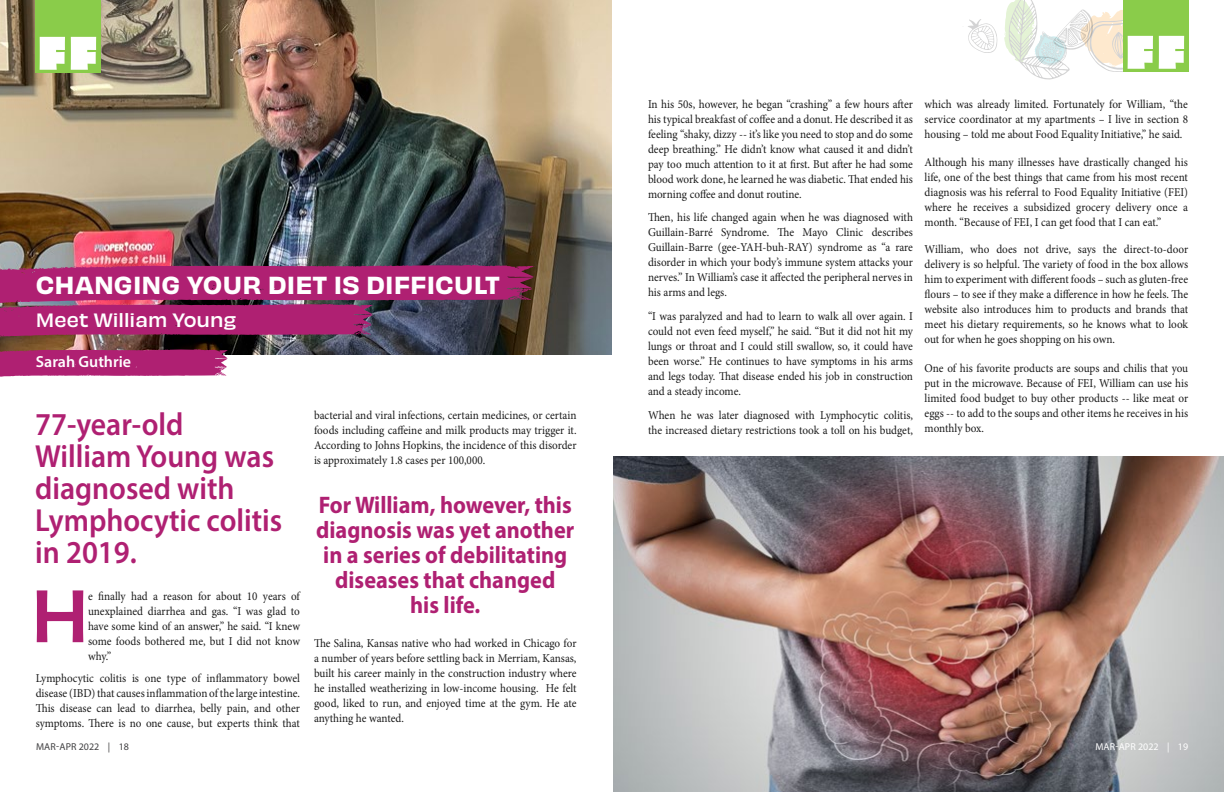
<style>
.page{position:relative;width:1224px;height:792px;background:#fff}
.page>*{position:absolute;margin:0;border:0;box-sizing:border-box;transform-origin:0 0}
.t1{font:500 69px "Obviously";color:#af2072}
.t2{font:600 32px/32px "Myriad Pro";color:#af2072;scale:.93 1}
.t3{font:700 24px/25px "Myriad Pro";color:#af2072;text-align:center;scale:.93 1}
.t4{font:23px "Obviously Semi";color:#fff}
.t5{font:500 18px "Obviously";color:#fff}
.t6{font:600 16px "Myriad Pro";color:#fff}
.t7{font:12px/15px "Minion Pro";color:#1a1a1a;text-align:justify;scale:.93 1}
.t8{font:10px "Myriad Pro";letter-spacing:.01em;color:#414042}
.t9{font:10px "Myriad Pro";letter-spacing:.01em;color:#fff}
</style>
<div class="page">
<svg style="left:968px;top:19px;width:30px;height:34px"></svg>
<div style="left:1123px;top:0;width:65px;height:72px;background:#8acc4a"></div>
<svg style="left:1004px;top:0;width:149px;height:80px"></svg>
<svg style="left:1159px;top:36px;width:25px;height:33px"></svg>
<img style="left:0;top:0;width:612px;height:355px">
<div style="left:35px;top:0;width:65px;height:73px;background:#8acc4a"></div>
<svg style="left:40px;top:0;width:179px;height:80px"></svg>
<svg style="left:0;top:349px;width:228px;height:28px;background:#b03078"></svg>
<img style="left:0;top:265px;width:536px;height:73px">
<img style="left:614px;top:456px;width:610px;height:336px">
<h3 class="t4" style="left:36px;top:266px;width:466px">CHANGING YOUR DIET IS DIFFICULT</h3>
<h3 class="t5" style="left:36px;top:306px;width:202px">Meet William Young</h3>
<h3 class="t6" style="left:36px;top:351px;width:97px">Sarah Guthrie</h3>
<h2 class="t2" style="left:35px;top:407px;width:267px">77-year-old<br>William Young was diagnosed with<br>Lymphocytic colitis in 2019.</h2>
<h1 class="t1" style="left:30px;top:561px;width:61px">H</h1>
<p class="t7" style="left:88px;top:588px;width:229px">e finally had a reason for about 10 years of unexplained diarrhea and gas. “I was glad to have some kind of an answer,” he said. “I knew some foods bothered me, but I did not know why.”</p>
<p class="t7" style="left:36px;top:670px;width:286px">Lymphocytic colitis is one type of inflammatory bowel disease (IBD) that causes inflammation of the large intestine.<br>This disease can lead to diarrhea, belly pain, and other symptoms. There is no one cause, but experts think that</p>
<p class="t8" style="left:36px;top:740px;width:94px">MAR-APR 2022 | 18</p>
<p class="t7" style="left:314px;top:408px;width:284px">bacterial and viral infections, certain medicines, or certain foods including caffeine and milk products may trigger it.<br>According to Johns Hopkins, the incidence of this disorder is approximately 1.8 cases per 100,000.</p>
<h3 class="t3" style="left:316px;top:492px;width:279px">For William, however, this diagnosis was yet another in a series of debilitating diseases that changed<br>his life.</h3>
<p class="t7" style="left:314px;top:636px;width:284px">The Salina, Kansas native who had worked in Chicago for a number of years before settling back in Merriam, Kansas, built his career mainly in the construction industry where he installed weatherizing in low-income housing. He felt good, liked to run, and enjoyed time at the gym. He ate anything he wanted.</p>
<p class="t7" style="left:648px;top:97px;width:286px">In his 50s, however, he began “crashing” a few hours after his typical breakfast of coffee and a donut. He described it as feeling “shaky, dizzy -- it’s like you need to stop and do some deep breathing.” He didn’t know what caused it and didn’t pay too much attention to it at first. But after he had some blood work done, he learned he was diabetic. That ended his morning coffee and donut routine.</p>
<p class="t7" style="left:648px;top:210px;width:286px">Then, his life changed again when he was diagnosed with Guillain-Barré Syndrome. The Mayo Clinic describes Guillain-Barre (gee-YAH-buh-RAY) syndrome as “a rare disorder in which your body’s immune system attacks your nerves.” In William’s case it affected the peripheral nerves in his arms and legs.</p>
<p class="t7" style="left:648px;top:309px;width:286px">“I was paralyzed and had to learn to walk all over again. I could not even feed myself,” he said. “But it did not hit my lungs or throat and I could still swallow, so, it could have been worse.” He continues to have symptoms in his arms and legs today. That disease ended his job in construction and a steady income.</p>
<p class="t7" style="left:648px;top:408px;width:286px">When he was later diagnosed with Lymphocytic colitis, the increased dietary restrictions took a toll on his budget,</p>
<p class="t7" style="left:925px;top:97px;width:285px">which was already limited. Fortunately for William, “the service coordinator at my apartments – I live in section 8 housing – told me about Food Equality Initiative,” he said.</p>
<p class="t7" style="left:925px;top:154px;width:285px">Although his many illnesses have drastically changed his life, one of the best things that came from his most recent diagnosis was his referral to Food Equality Initiative (FEI) where he receives a subsidized grocery delivery once a month. “Because of FEI, I can get food that I can eat.”</p>
<p class="t7" style="left:925px;top:242px;width:285px">William, who does not drive, says the direct-to-door delivery is so helpful. The variety of food in the box allows him to experiment with different foods – such as gluten-free flours – to see if they make a difference in how he feels. The website also introduces him to products and brands that meet his dietary requirements, so he knows what to look out for when he goes shopping on his own.</p>
<p class="t7" style="left:925px;top:360px;width:285px">One of his favorite products are soups and chilis that you put in the microwave. Because of FEI, William can use his limited food budget to buy other products -- like meat or eggs -- to add to the soups and other items he receives in his monthly box.</p>
<p class="t9" style="left:1095px;top:740px;width:94px">MAR-APR 2022 | 19</p>
</div>
